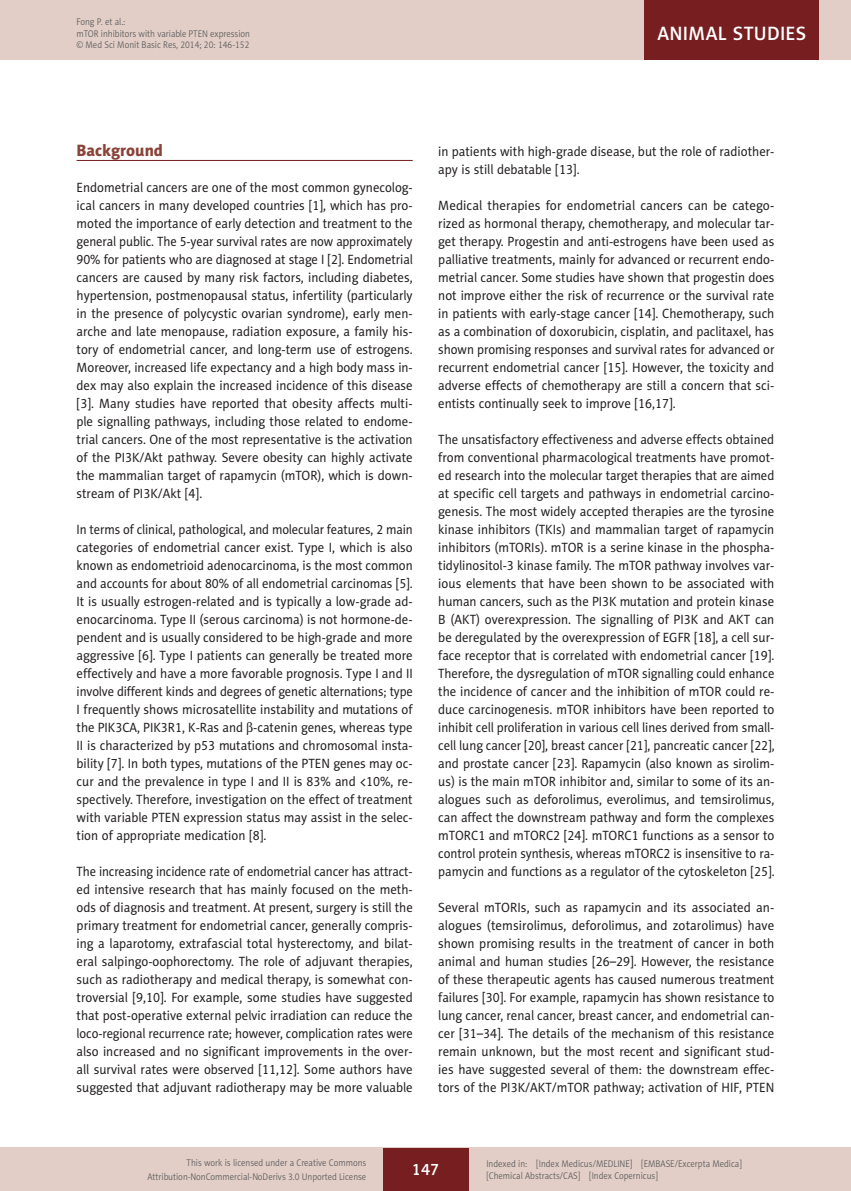
<style>
.page{position:relative;width:851px;height:1191px;background:#fff}
.page>*{position:absolute;margin:0;border:0;box-sizing:border-box;transform-origin:0 0}
.t1{font:19.5px "Naomi Sans EFN Medium";letter-spacing:.015em;color:#fff}
.MSM_Headline_1{font:16.5px "Naomi Sans EFN Heavy";color:#894338}
.t2{font:16.5px "Naomi Sans EFN Medium";color:#fff}
.MSM_Body{font:13.5px/18px "Naomi Sans EFN";color:#231f20;text-align:justify;scale:.95 1}
.MSM_Body-2{font:13.5px/18px "Naomi Sans EFN";color:#231f20;text-align:justify;scale:.93 1}
.MSM_Body-3{font:13.5px/18px "Naomi Sans EFN";color:#231f20;text-align:justify;scale:.96 1}
.MSM_pagina_zywa{font:9.75px/11.2px "Naomi Sans EFN Light";color:#57585a;scale:.9 1}
.s1{font-family:"Standard Sym L"}
</style>
<div class="page">
<hr style="left:77px;top:160px;width:335px;height:1px;background:#761e20">
<div style="left:0;top:1148px;width:850px;height:43px;background:#e2cec6"></div>
<div style="left:383px;top:1147px;width:85px;height:43px;background:#761e20"></div>
<div style="left:0;top:0;width:850px;height:60px;background:#e2cec6"></div>
<div style="left:644px;top:0;width:175px;height:60px;background:#761e20"></div>
<p class="MSM_pagina_zywa" style="left:77px;top:16px;width:194px">Fong P. et al.:<br>mTOR inhibitors with variable PTEN expression</p>
<p class="MSM_pagina_zywa" style="left:77px;top:39px;width:194px">© Med Sci Monit Basic Res, 2014; 20: 146-152</p>
<h1 class="t1" style="left:657px;top:22px;width:150px">ANIMAL STUDIES</h1>
<p class="MSM_Headline_1" style="left:77px;top:140px;width:88px">Background</p>
<p class="MSM_Body" style="left:77px;top:178px;width:355px">Endometrial cancers are one of the most common gynecolog&shy;ical cancers in many developed countries [1], which has pro&shy;moted the importance of early detection and treatment to the general public. The 5-year survival rates are now approximately 90% for patients who are diagnosed at stage I [2]. Endometrial cancers are caused by many risk factors, including diabetes, hypertension, postmenopausal status, infertility (particularly in the presence of polycystic ovarian syndrome), early men&shy;arche and late menopause, radiation exposure, a family his&shy;tory of endometrial cancer, and long-term use of estrogens.<br>Moreover, increased life expectancy and a high body mass in&shy;dex may also explain the increased incidence of this disease [3]. Many studies have reported that obesity affects multi&shy;ple signalling pathways, including those related to endome&shy;trial cancers. One of the most representative is the activation of the PI3K/Akt pathway. Severe obesity can highly activate the mammalian target of rapamycin (mTOR), which is down&shy;stream of PI3K/Akt [4].</p>
<p class="MSM_Body-2" style="left:77px;top:520px;width:363px">In terms of clinical, pathological, and molecular features, 2 main categories of endometrial cancer exist. Type I, which is also known as endometrioid adenocarcinoma, is the most common and accounts for about 80% of all endometrial carcinomas [5].<br>It is usually estrogen-related and is typically a low-grade ad&shy;enocarcinoma. Type II (serous carcinoma) is not hormone-de&shy;pendent and is usually considered to be high-grade and more aggressive [6]. Type I patients can generally be treated more effectively and have a more favorable prognosis. Type I and II involve different kinds and degrees of genetic alternations; type I frequently shows microsatellite instability and mutations of the PIK3CA, PIK3R1, K-Ras and <span class="s1">b</span>-catenin genes, whereas type II is characterized by p53 mutations and chromosomal insta&shy;bility [7]. In both types, mutations of the PTEN genes may oc&shy;cur and the prevalence in type I and II is 83% and &lt;10%, re&shy;spectively. Therefore, investigation on the effect of treatment with variable PTEN expression status may assist in the selec&shy;tion of appropriate medication [8].</p>
<p class="MSM_Body-2" style="left:77px;top:862px;width:363px">The increasing incidence rate of endometrial cancer has attract&shy;ed intensive research that has mainly focused on the meth&shy;ods of diagnosis and treatment. At present, surgery is still the primary treatment for endometrial cancer, generally compris&shy;ing a laparotomy, extrafascial total hysterectomy, and bilat&shy;eral salpingo-oophorectomy. The role of adjuvant therapies, such as radiotherapy and medical therapy, is somewhat con&shy;troversial [9,10]. For example, some studies have suggested that post-operative external pelvic irradiation can reduce the loco-regional recurrence rate; however, complication rates were also increased and no significant improvements in the over&shy;all survival rates were observed [11,12]. Some authors have suggested that adjuvant radiotherapy may be more valuable</p>
<p class="MSM_Body" style="left:438px;top:142px;width:355px">in patients with high-grade disease, but the role of radiother&shy;apy is still debatable [13].</p>
<p class="MSM_Body-3" style="left:438px;top:196px;width:351px">Medical therapies for endometrial cancers can be catego&shy;rized as hormonal therapy, chemotherapy, and molecular tar&shy;get therapy. Progestin and anti-estrogens have been used as palliative treatments, mainly for advanced or recurrent endo&shy;metrial cancer. Some studies have shown that progestin does not improve either the risk of recurrence or the survival rate in patients with early-stage cancer [14]. Chemotherapy, such as a combination of doxorubicin, cisplatin, and paclitaxel, has shown promising responses and survival rates for advanced or recurrent endometrial cancer [15]. However, the toxicity and adverse effects of chemotherapy are still a concern that sci&shy;entists continually seek to improve [16,17].</p>
<p class="MSM_Body" style="left:438px;top:430px;width:355px">The unsatisfactory effectiveness and adverse effects obtained from conventional pharmacological treatments have promot&shy;ed research into the molecular target therapies that are aimed at specific cell targets and pathways in endometrial carcino&shy;genesis. The most widely accepted therapies are the tyrosine kinase inhibitors (TKIs) and mammalian target of rapamycin inhibitors (mTORIs). mTOR is a serine kinase in the phospha&shy;tidylinositol-3 kinase family. The mTOR pathway involves var&shy;ious elements that have been shown to be associated with human cancers, such as the PI3K mutation and protein kinase B (AKT) overexpression. The signalling of PI3K and AKT can be deregulated by the overexpression of EGFR [18], a cell sur&shy;face receptor that is correlated with endometrial cancer [19].<br>Therefore, the dysregulation of mTOR signalling could enhance the incidence of cancer and the inhibition of mTOR could re&shy;duce carcinogenesis. mTOR inhibitors have been reported to inhibit cell proliferation in various cell lines derived from small&shy;cell lung cancer [20], breast cancer [21], pancreatic cancer [22], and prostate cancer [23]. Rapamycin (also known as sirolim&shy;us) is the main mTOR inhibitor and, similar to some of its an&shy;alogues such as deforolimus, everolimus, and temsirolimus, can affect the downstream pathway and form the complexes mTORC1 and mTORC2 [24]. mTORC1 functions as a sensor to control protein synthesis, whereas mTORC2 is insensitive to ra&shy;pamycin and functions as a regulator of the cytoskeleton [25].</p>
<p class="MSM_Body-3" style="left:438px;top:898px;width:351px">Several mTORIs, such as rapamycin and its associated an&shy;alogues (temsirolimus, deforolimus, and zotarolimus) have shown promising results in the treatment of cancer in both animal and human studies [26–29]. However, the resistance of these therapeutic agents has caused numerous treatment failures [30]. For example, rapamycin has shown resistance to lung cancer, renal cancer, breast cancer, and endometrial can&shy;cer [31–34]. The details of the mechanism of this resistance remain unknown, but the most recent and significant stud&shy;ies have suggested several of them: the downstream effec&shy;tors of the PI3K/AKT/mTOR pathway; activation of HIF, PTEN</p>
<p class="MSM_pagina_zywa" style="left:147px;top:1156px;width:245px;line-height:13.5px;text-align:right">This work is licensed under a Creative Commons<br>Attribution-NonCommercial-NoDerivs 3.0 Unported License</p>
<p class="MSM_pagina_zywa" style="left:486px;top:1158px;width:285px">Indexed in: [Index Medicus/MEDLINE] [EMBASE/Excerpta Medica] [Chemical Abstracts/CAS] [Index Copernicus]</p>
<p class="t2" style="left:412px;top:1160px;width:29px">147</p>
</div>
